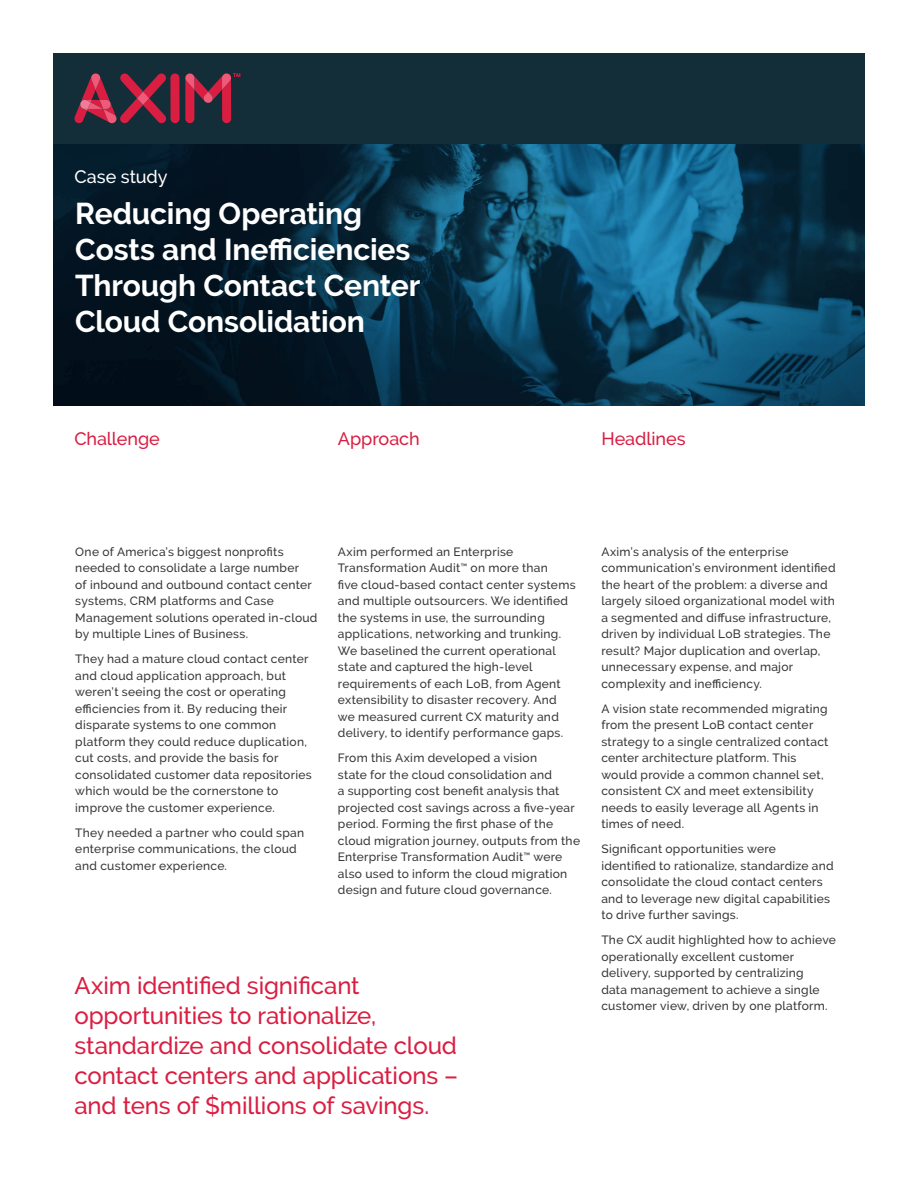
<style>
.page{position:relative;width:918px;height:1188px;background:#fff}
.page>*{position:absolute;margin:0;border:0;box-sizing:border-box;transform-origin:0 0}
.t1{font:700 30px/36px "Raleway";letter-spacing:-.005em;color:#fff}
.SECTION_INTRO{font:500 24px/30px "Raleway";letter-spacing:-.005em;color:#da1e42}
.SECTION_INTRO-2{font:500 18px "Raleway";letter-spacing:-.005em;color:#da1e42}
.SECTION_INTRO-3{font:500 18px "Raleway";letter-spacing:-.005em;color:#fff}
.SECTION_INTRO-4{font:500 12px/16.5px "Raleway";letter-spacing:.025em;color:#353638}
</style>
<div class="page">
<img style="left:53px;top:144px;width:812px;height:262px">
<div style="left:53px;top:53px;width:812px;height:91px;background:#132d39"></div>
<div style="left:170px;top:73px;width:10px;height:50px;background:#da1e42;border-radius:5px"></div>
<svg style="left:74px;top:73px;width:92px;height:50px"></svg>
<svg style="left:185px;top:73px;width:55px;height:50px"></svg>
<p class="SECTION_INTRO-3" style="left:74px;top:166px;width:95px">Case study</p>
<p class="t1" style="left:75px;top:195px;width:347px">Reducing Operating<br>Costs and Inefficiencies<br>Through Contact Center<br>Cloud Consolidation</p>
<p class="SECTION_INTRO-2" style="left:74px;top:428px;width:87px">Challenge</p>
<p class="SECTION_INTRO-2" style="left:338px;top:428px;width:83px">Approach</p>
<p class="SECTION_INTRO-2" style="left:601px;top:428px;width:86px">Headlines</p>
<p class="SECTION_INTRO-4" style="left:75px;top:543px;width:244px">One of America’s biggest nonprofits needed to consolidate a large number<br>of inbound and outbound contact center systems, CRM platforms and Case Management solutions operated in-cloud by multiple Lines of Business.</p>
<p class="SECTION_INTRO-4" style="left:75px;top:651px;width:238px">They had a mature cloud contact center and cloud application approach, but weren’t seeing the cost or operating efficiencies from it. By reducing their disparate systems to one common platform they could reduce duplication, cut costs, and provide the basis for consolidated customer data repositories which would be the cornerstone to improve the customer experience.</p>
<p class="SECTION_INTRO-4" style="left:75px;top:824px;width:230px">They needed a partner who could span enterprise communications, the cloud and customer experience.</p>
<p class="SECTION_INTRO-4" style="left:338px;top:543px;width:239px">Axim performed an Enterprise Transformation Audit<sup>™</sup> on more than<br>five cloud-based contact center systems and multiple outsourcers. We identified the systems in use, the surrounding applications, networking and trunking.<br>We baselined the current operational state and captured the high-level requirements of each LoB, from Agent extensibility to disaster recovery. And we measured current CX maturity and delivery, to identify performance gaps.</p>
<p class="SECTION_INTRO-4" style="left:338px;top:750px;width:244px">From this Axim developed a vision<br>state for the cloud consolidation and<br>a supporting cost benefit analysis that projected cost savings across a five-year period. Forming the first phase of the cloud migration journey, outputs from the Enterprise Transformation Audit<sup>™</sup> were also used to inform the cloud migration design and future cloud governance.</p>
<p class="SECTION_INTRO" style="left:74px;top:970px;width:385px">Axim identified significant opportunities to rationalize, standardize and consolidate cloud contact centers and applications – and tens of $millions of savings.</p>
<p class="SECTION_INTRO-4" style="left:601px;top:543px;width:236px">Axim’s analysis of the enterprise communication’s environment identified the heart of the problem: a diverse and largely siloed organizational model with a segmented and diffuse infrastructure, driven by individual LoB strategies. The result? Major duplication and overlap, unnecessary expense, and major complexity and inefficiency.</p>
<p class="SECTION_INTRO-4" style="left:601px;top:700px;width:229px">A vision state recommended migrating from the present LoB contact center strategy to a single centralized contact center architecture platform. This would provide a common channel set, consistent CX and meet extensibility needs to easily leverage all Agents in times of need.</p>
<p class="SECTION_INTRO-4" style="left:601px;top:841px;width:234px">Significant opportunities were<br>identified to rationalize, standardize and consolidate the cloud contact centers and to leverage new digital capabilities to drive further savings.</p>
<p class="SECTION_INTRO-4" style="left:601px;top:932px;width:236px">The CX audit highlighted how to achieve operationally excellent customer delivery, supported by centralizing<br>data management to achieve a single customer view, driven by one platform.</p>
</div>
